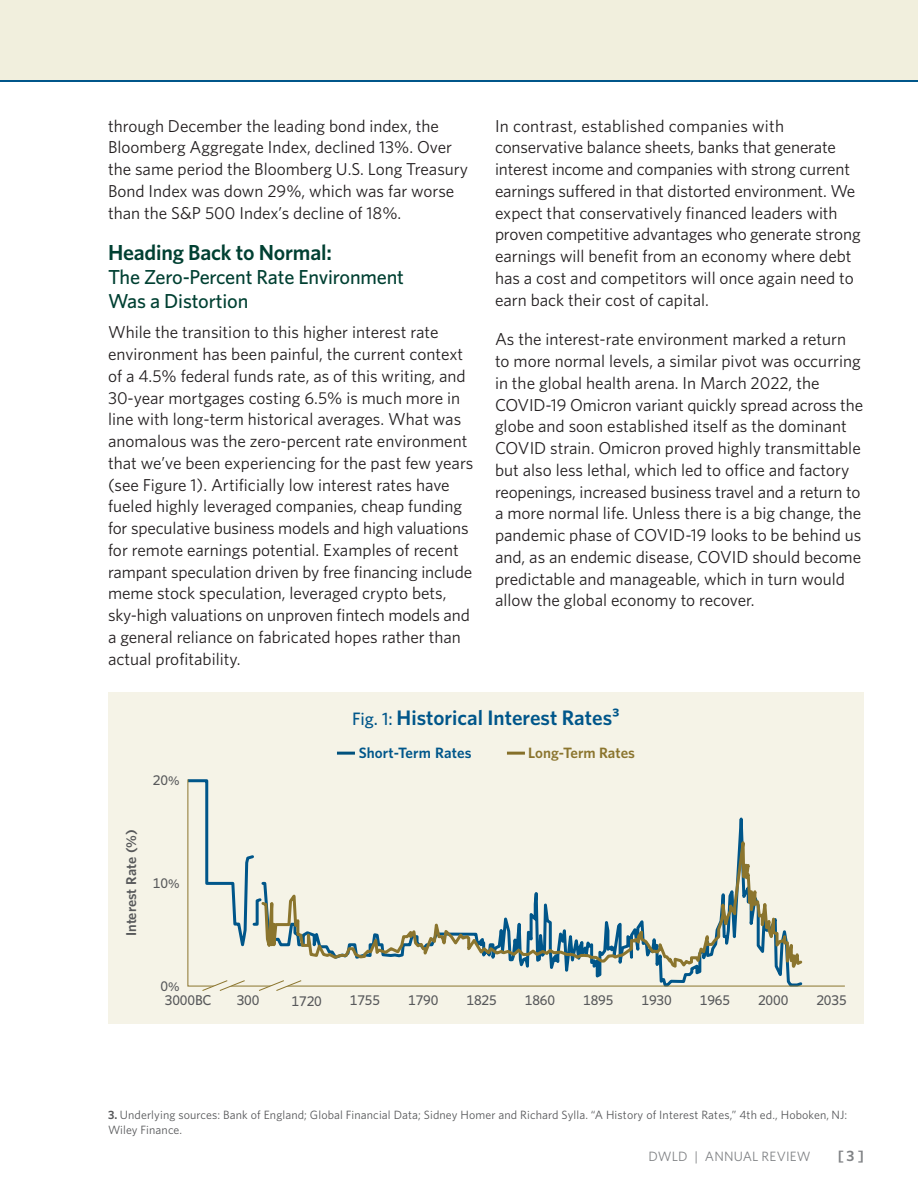
<style>
.page{position:relative;width:918px;height:1188px;background:#fff}
.page>*{position:absolute;margin:0;border:0;box-sizing:border-box;transform-origin:0 0}
.Body{font:600 21.75px "Whitney";letter-spacing:-.01em;color:#004032}
.t1{font:600 21px "Whitney";color:#00568a}
.Body-2{font:500 20.25px/23.7px "Whitney";letter-spacing:-.01em;color:#004032}
.Body-3{font:17.25px/21.8px "Whitney";color:#231f20}
.t2{font:600 15px "Whitney";letter-spacing:.005em;color:#00568a}
.t3{font:600 15px "Whitney";color:#8b752e}
.t4{font:600 15px "Whitney";color:#808285}
.t5{font:500 14.25px "Whitney";letter-spacing:-.01em;color:#57585a}
.t6{font:600 14.25px "Whitney";color:#57585a}
.t7{font:13.5px "Whitney";letter-spacing:.01em;color:#808285}
.Footnote_first{font:12px/15px "Whitney";letter-spacing:.01em;color:#57585a}
.s1{font-size:12.75px}
.s2{font-weight:500;font-size:18px}
.s3{font-weight:600}
</style>
<div class="page">
<div style="left:0;top:0;width:918px;height:80px;background:#f1efdd"></div>
<hr style="left:0;top:80px;width:918px;height:2px;background:#00568a">
<div style="left:108px;top:692px;width:756px;height:332px;background:#f5f3e7"></div>
<hr style="left:507px;top:752px;width:18px;height:3px;background:#8b752e">
<hr style="left:337px;top:752px;width:18px;height:3px;background:#00568a">
<svg style="left:302px;top:817px;width:543px;height:170px"></svg>
<svg style="left:187px;top:779px;width:115px;height:212px"></svg>
<p class="Body-3" style="left:108px;top:114px;width:362px">through December the leading bond index, the Bloomberg Aggregate Index, declined 13%. Over the same period the Bloomberg U.S. Long Treasury Bond Index was down 29%, which was far worse than the S&amp;P 500 Index’s decline of 18%.</p>
<p class="Body" style="left:108px;top:238px;width:225px">Heading Back to Normal:</p>
<p class="Body-2" style="left:108px;top:265px;width:298px">The Zero-Percent Rate Environment<br>Was a Distortion</p>
<p class="Body-3" style="left:108px;top:321px;width:367px">While the transition to this higher interest rate environment has been painful, the current context of a 4.5% federal funds rate, as of this writing, and 30-year mortgages costing 6.5% is much more in line with long-term historical averages. What was anomalous was the zero-percent rate environment that we’ve been experiencing for the past few years (see Figure 1). Artificially low interest rates have fueled highly leveraged companies, cheap funding for speculative business models and high valuations for remote earnings potential. Examples of recent rampant speculation driven by free financing include meme stock speculation, leveraged crypto bets, sky-high valuations on unproven fintech models and a general reliance on fabricated hopes rather than actual profitability.</p>
<p class="Body-3" style="left:495px;top:114px;width:367px">In contrast, established companies with conservative balance sheets, banks that generate interest income and companies with strong current earnings suffered in that distorted environment. We expect that conservatively financed leaders with proven competitive advantages who generate strong earnings will benefit from an economy where debt has a cost and competitors will once again need to earn back their cost of capital.</p>
<p class="Body-3" style="left:495px;top:328px;width:370px">As the interest-rate environment marked a return to more normal levels, a similar pivot was occurring in the global health arena. In March 2022, the COVID-19 Omicron variant quickly spread across the globe and soon established itself as the dominant COVID strain. Omicron proved highly transmittable but also less lethal, which led to office and factory reopenings, increased business travel and a return to a more normal life. Unless there is a big change, the pandemic phase of COVID-19 looks to be behind us and, as an endemic disease, COVID should become predictable and manageable, which in turn would allow the global economy to recover.</p>
<p class="t5" style="left:153px;top:771px;width:28px">20<span class="s1">%</span></p>
<p class="t6" style="left:122px;top:936px;width:108px;rotate:-90deg">Interest Rate (%)</p>
<p class="t5" style="left:153px;top:874px;width:28px">10<span class="s1">%</span></p>
<p class="t1" style="left:352px;top:704px;width:269px"><span class="s2">Fig. 1:</span> Historical Interest Rates3</p>
<p class="t2" style="left:359px;top:743px;width:114px">Short-Term Rates</p>
<p class="t3" style="left:528px;top:743px;width:108px">Long-Term Rates</p>
<p class="t5" style="left:160px;top:976px;width:21px">0<span class="s1">%</span></p>
<p class="t5" style="left:165px;top:991px;width:48px">3000BC</p>
<p class="t5" style="left:237px;top:991px;width:24px">300</p>
<p class="t5" style="left:292px;top:991px;width:32px">1720</p>
<p class="t5" style="left:350px;top:991px;width:32px">1755</p>
<p class="t5" style="left:408px;top:991px;width:32px">1790</p>
<p class="t5" style="left:467px;top:991px;width:32px">1825</p>
<p class="t5" style="left:525px;top:991px;width:32px">1860</p>
<p class="t5" style="left:583px;top:991px;width:32px">1895</p>
<p class="t5" style="left:641px;top:991px;width:32px">1930</p>
<p class="t5" style="left:700px;top:991px;width:32px">1965</p>
<p class="t5" style="left:758px;top:991px;width:32px">2000</p>
<p class="t5" style="left:816px;top:991px;width:32px">2035</p>
<p class="Footnote_first" style="left:108px;top:1107px;width:741px"><span class="s3">3.</span> Underlying sources: Bank of England; Global Financial Data; Sidney Homer and Richard Sylla. “A History of Interest Rates,” 4th ed., Hoboken, NJ:<br>Wiley Finance.</p>
<p class="t7" style="left:649px;top:1147px;width:164px">DWLD | ANNUAL REVIEW</p>
<p class="t4" style="left:838px;top:1146px;width:28px">[ 3 ]</p>
</div>
